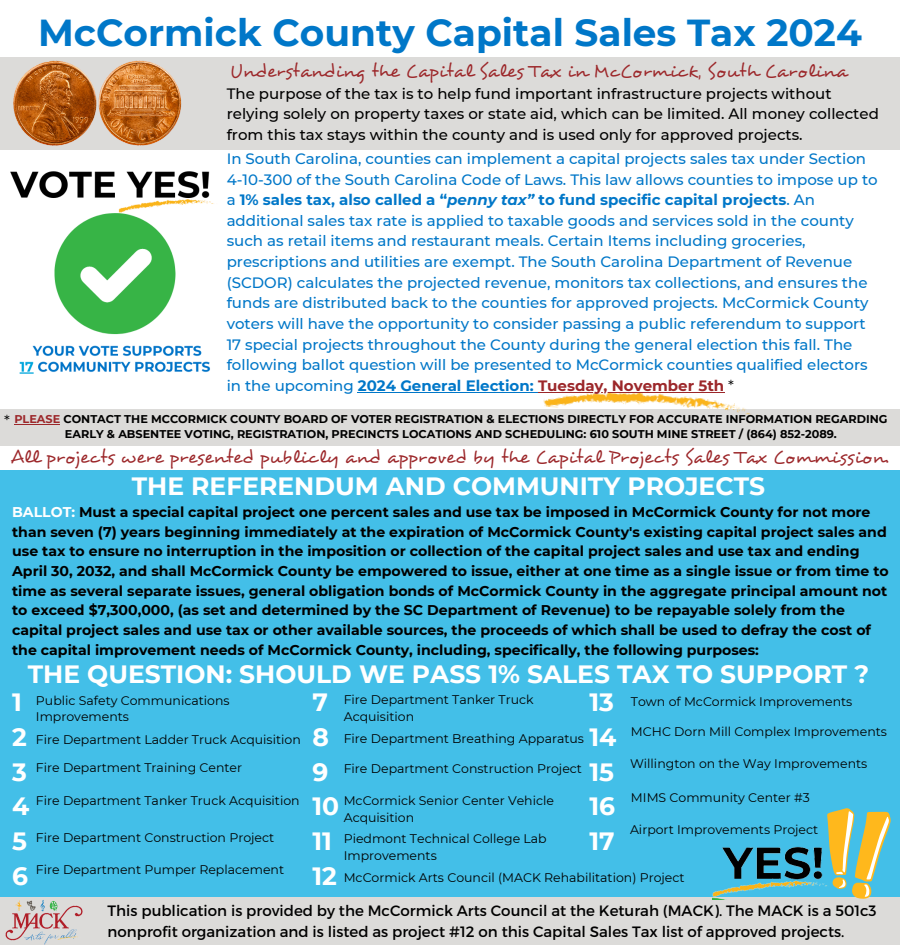
<style>
.page{position:relative;width:900px;height:945px;background:#fff}
.page>*{position:absolute;margin:0;border:0;box-sizing:border-box;transform-origin:0 0}
.t1{font:700 37.5px "Montserrat";color:#0077c8}
.t2{font:700 25px/34.8px "Montserrat";color:#fff}
.t3{font:18.75px "Desyrel";color:#9c272a}
.t4{font:500 15px/20.6px "Montserrat";color:#0077c8}
.t5{font:500 15px/20.6px "Montserrat";color:#000}
.t6{font:15px/20.6px "Montserrat";color:#000}
.t7{font:700 14.12px/19.8px "Montserrat";color:#000}
.t8{font:12.5px "Montserrat";color:#000}
.t9{font:700 11.25px/15px "Montserrat";color:#000;text-align:center}
.s1{font-weight:700}
.s2{font-weight:700;font-style:italic}
.s3{font-weight:700;color:#9c272a}
.s4{font-weight:400;color:#000}
.s5{color:#9c272a}
.s6{color:#fff}
</style>
<div class="page">
<div style="left:0;top:897px;width:900px;height:48px;background:#dcdbd9"></div>
<div style="left:0;top:470px;width:900px;height:427px;background:#43bfe8"></div>
<img style="left:5px;top:900px;width:78px;height:45px">
<div style="left:0;top:57px;width:900px;height:92px;background:#dcdbd9"></div>
<img style="left:13px;top:61px;width:169px;height:85px">
<img style="left:10px;top:171px;width:204px;height:203px">
<div style="left:0;top:409px;width:900px;height:37px;background:#dcdbd9"></div>
<svg style="left:827px;top:808px;width:64px;height:91px"></svg>
<img style="left:543px;top:392px;width:215px;height:24px">
<img style="left:712px;top:837px;width:126px;height:62px">
<hr style="left:358px;top:392px;width:180px;height:1px;background:#0077c8">
<hr style="left:538px;top:392px;width:186px;height:1px;background:#9c272a">
<hr style="left:14px;top:424px;width:46px;height:1px;background:#9c272a">
<h2 class="t1" style="left:38px;top:10px;width:825px">McCormick County Capital Sales Tax 2024</h2>
<p class="t3" style="left:230px;top:59px;width:619px">Understanding the Capital Sales Tax in McCormick, South Carolina</p>
<p class="t5" style="left:227px;top:83px;width:654px">The purpose of the tax is to help fund important infrastructure projects without relying solely on property taxes or state aid, which can be limited. All money collected from this tax stays within the county and is used only for approved projects.</p>
<h2 class="t4" style="left:227px;top:148px;width:653px">In South Carolina, counties can implement a capital projects sales tax under Section 4-10-300 of the South Carolina Code of Laws. This law allows counties to impose up to a <span class="s1">1% sales tax, also called a “</span><span class="s2">penny tax”</span> <span class="s1">to fund specific capital projects</span>. An additional sales tax rate is applied to taxable goods and services sold in the county such as retail items and restaurant meals. Certain Items including groceries, prescriptions and utilities are exempt. The South Carolina Department of Revenue (SCDOR) calculates the projected revenue, monitors tax collections, and ensures the funds are distributed back to the counties for approved projects. McCormick County voters will have the opportunity to consider passing a public referendum to support 17 special projects throughout the County during the general election this fall. The following ballot question will be presented to McCormick counties qualified electors in the upcoming <span class="s1">2024 General Election:</span> <span class="s3">Tuesday, November 5th</span> <span class="s4">*</span></h2>
<p class="t6" style="left:4px;top:411px;width:7px">*</p>
<p class="t9" style="left:14px;top:412px;width:875px"><span class="s5">PLEASE</span> CONTACT THE MCCORMICK COUNTY BOARD OF VOTER REGISTRATION &amp; ELECTIONS DIRECTLY FOR ACCURATE INFORMATION REGARDING<br>EARLY &amp; ABSENTEE VOTING, REGISTRATION, PRECINCTS LOCATIONS AND SCHEDULING: 610 SOUTH MINE STREET / (864) 852-2089.</p>
<h3 class="t3" style="left:11px;top:445px;width:879px">All projects were presented publicly and approved by the Capital Projects Sales Tax Commission.</h3>
<h4 class="t7" style="left:12px;top:502px;width:878px"><span class="s6">BALLOT:</span> Must a special capital project one percent sales and use tax be imposed in McCormick County for not more than seven (7) years beginning immediately at the expiration of McCormick County's existing capital project sales and use tax to ensure no interruption in the imposition or collection of the capital project sales and use tax and ending April 30, 2032, and shall McCormick County be empowered to issue, either at one time as a single issue or from time to time as several separate issues, general obligation bonds of McCormick County in the aggregate principal amount not to exceed $7,300,000, (as set and determined by the SC Department of Revenue) to be repayable solely from the capital project sales and use tax or other available sources, the proceeds of which shall be used to defray the cost of the capital improvement needs of McCormick County, including, specifically, the following purposes:</h4>
<p class="t2" style="left:132px;top:469px;width:635px">THE REFERENDUM AND COMMUNITY PROJECTS</p>
<h5 class="t2" style="left:28px;top:656px;width:843px">THE QUESTION: SHOULD WE PASS 1% SALES TAX TO SUPPORT ?</h5>
<p class="t2" style="left:12px;top:685px;width:19px">1<br>2<br>3<br>4<br>5<br>6</p>
<p class="t8" style="left:36px;top:692px;width:195px">Public Safety Communications</p>
<p class="t8" style="left:36px;top:709px;width:95px">Improvements</p>
<p class="t8" style="left:36px;top:732px;width:266px">Fire Department Ladder Truck Acquisition</p>
<p class="t8" style="left:36px;top:759px;width:208px">Fire Department Training Center</p>
<p class="t8" style="left:36px;top:793px;width:265px">Fire Department Tanker Truck Acquisition</p>
<p class="t8" style="left:36px;top:830px;width:240px">Fire Department Construction Project</p>
<p class="t8" style="left:36px;top:862px;width:250px">Fire Department Pumper Replacement</p>
<p class="t2" style="left:312px;top:685px;width:28px">7<br>8<br>9<br>10<br>11<br>12</p>
<h5 class="t2" style="left:589px;top:685px;width:29px;text-align:justify">13<br>14<br>15<br>16<br>17</h5>
<p class="t8" style="left:344px;top:692px;width:191px">Fire Department Tanker Truck</p>
<p class="t8" style="left:344px;top:709px;width:72px">Acquisition</p>
<p class="t8" style="left:344px;top:731px;width:242px">Fire Department Breathing Apparatus</p>
<p class="t8" style="left:344px;top:760px;width:240px">Fire Department Construction Project</p>
<p class="t8" style="left:344px;top:793px;width:212px">McCormick Senior Center Vehicle</p>
<p class="t8" style="left:344px;top:810px;width:72px">Acquisition</p>
<p class="t8" style="left:631px;top:694px;width:223px">Town of McCormick Improvements</p>
<p class="t8" style="left:631px;top:724px;width:258px">MCHC Dorn Mill Complex Improvements</p>
<p class="t8" style="left:630px;top:756px;width:239px">Willington on the Way Improvements</p>
<p class="t8" style="left:631px;top:790px;width:180px">MIMS Community Center #3</p>
<h6 class="t8" style="left:630px;top:822px;width:190px">Airport Improvements Project</h6>
<p class="t8" style="left:344px;top:831px;width:205px">Piedmont Technical College Lab</p>
<p class="t8" style="left:344px;top:848px;width:95px">Improvements</p>
<p class="t8" style="left:344px;top:870px;width:342px">McCormick Arts Council (MACK Rehabilitation) Project</p>
<h2 class="t6" style="left:108px;top:900px;width:771px">This publication is provided by the McCormick Arts Council at the Keturah (MACK). The MACK is a 501c3 nonprofit organization and is listed as project #12 on this Capital Sales Tax list of approved projects.</h2>
</div>
